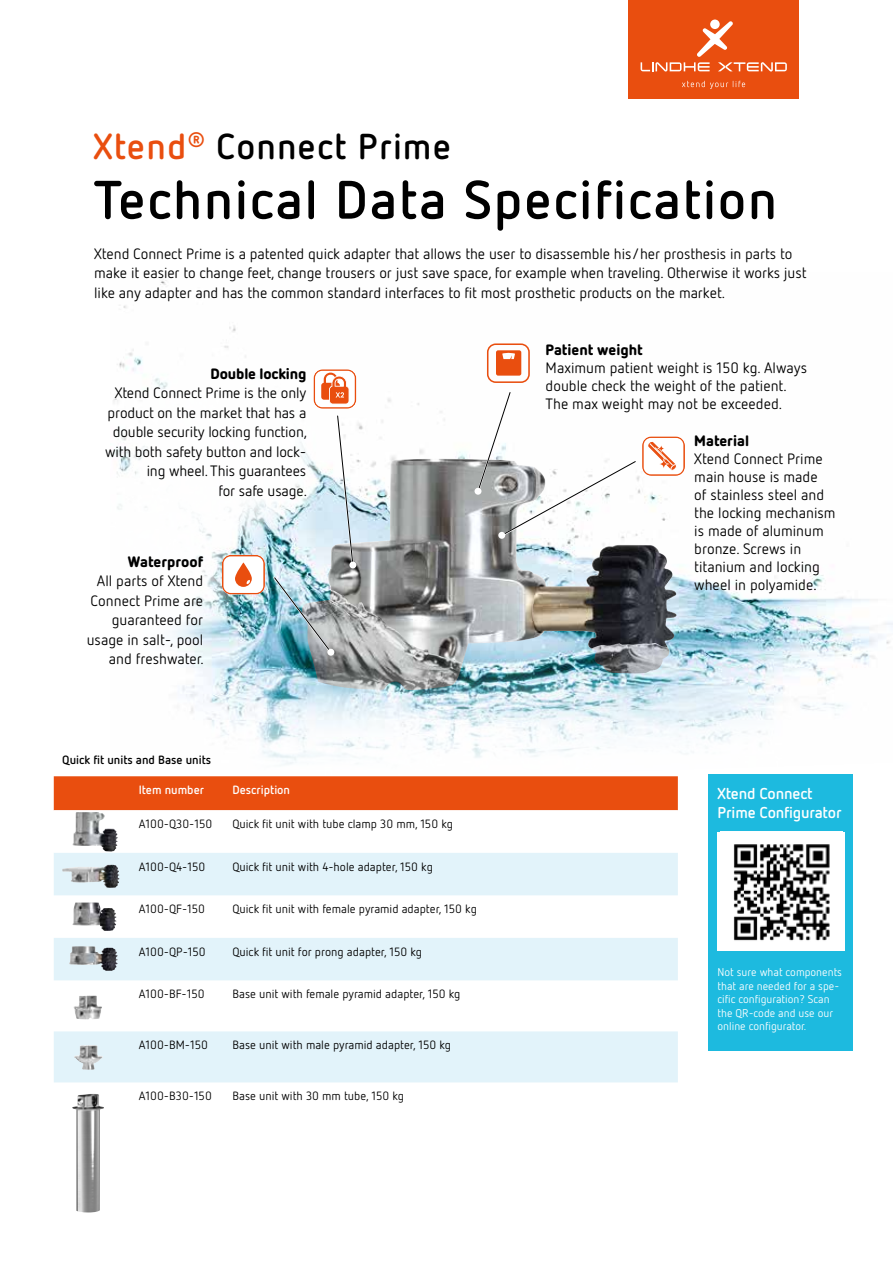
<style>
.page{position:relative;width:893px;height:1263px;background:#fff}
.page>*{position:absolute;margin:0;border:0;box-sizing:border-box;transform-origin:0 0}
.t1{font:700 54px "Netto OT";letter-spacing:.03em;color:#000}
.t2{font:700 36px "Netto OT";letter-spacing:.03em;color:#000}
.t3{font:700 15.75px/18.9px "Netto OT";letter-spacing:-.01em;color:#fff}
.t4{font:15px/19.5px "Netto OT";letter-spacing:-.005em;color:#000}
.t5{font:900 15px "Netto OT";color:#000}
.t6{font:12px "Netto OT";color:#000}
.t7{font:700 12px "Netto OT";color:#000}
.t8{font:700 12px "Netto OT";color:#fff}
.t9{font:11.25px/13.5px "Netto OT";color:#fff}
.s1{color:#e94e0f}
</style>
<div class="page">
<img style="left:302px;top:460px;width:174px;height:70px">
<img style="left:182px;top:530px;width:711px;height:235px">
<div style="left:629px;top:0;width:170px;height:98px;background:#e94e0f"></div>
<div style="left:710px;top:20px;width:10px;height:9px;background:#fff;border-radius:50%"></div>
<svg style="left:641px;top:21px;width:146px;height:51px"></svg>
<svg style="left:682px;top:81px;width:63px;height:8px"></svg>
<svg style="left:487px;top:343px;width:43px;height:40px"></svg>
<svg style="left:313px;top:369px;width:43px;height:198px"></svg>
<div style="left:349px;top:561px;width:7px;height:7px;background:#fff;border-radius:50%"></div>
<svg style="left:476px;top:392px;width:209px;height:146px"></svg>
<div style="left:475px;top:488px;width:6px;height:7px;background:#fff;border-radius:50%"></div>
<div style="left:35px;top:467px;width:209px;height:209px;background:#fff;border-radius:50%"></div>
<div style="left:104px;top:346px;width:209px;height:209px;background:#fff;border-radius:50%"></div>
<svg style="left:222px;top:555px;width:43px;height:39px"></svg>
<img style="left:272px;top:575px;width:61px;height:80px">
<div style="left:327px;top:649px;width:7px;height:7px;background:#fff;border-radius:50%"></div>
<div style="left:708px;top:774px;width:145px;height:276px;background:#1dbadf"></div>
<div style="left:718px;top:832px;width:127px;height:118px;background:#fff"></div>
<img style="left:733px;top:844px;width:97px;height:97px">
<svg style="left:54px;top:980px;width:624px;height:103px"></svg>
<div style="left:54px;top:1031px;width:624px;height:51px;background:#e2f3fa"></div>
<div style="left:54px;top:776px;width:624px;height:34px;background:#e94e0f"></div>
<svg style="left:54px;top:810px;width:624px;height:42px"></svg>
<svg style="left:54px;top:853px;width:624px;height:127px;fill:#e2f3fa"></svg>
<img style="left:72px;top:812px;width:46px;height:39px">
<img style="left:62px;top:865px;width:58px;height:23px">
<img style="left:72px;top:902px;width:45px;height:29px">
<img style="left:69px;top:946px;width:49px;height:25px">
<img style="left:74px;top:995px;width:28px;height:24px">
<img style="left:74px;top:1045px;width:29px;height:25px">
<img style="left:72px;top:1094px;width:32px;height:118px">
<h2 class="t2" style="left:94px;top:123px;width:359px"><span class="s1">Xtend</span><sup>®</sup> Connect Prime</h2>
<h1 class="t1" style="left:94px;top:166px;width:685px">Technical Data Specification</h1>
<p class="t4" style="left:94px;top:243px;width:714px">Xtend Connect Prime is a patented quick adapter that allows the user to disassemble his/her prosthesis in parts to make it easier to change feet, change trousers or just save space, for example when traveling. Otherwise it works just like any adapter and has the common standard interfaces to fit most prosthetic products on the market.</p>
<p class="t5" style="left:210px;top:364px;width:97px">Double locking</p>
<p class="t4" style="left:105px;top:383px;width:204px;text-align:right">Xtend Connect Prime is the only product on the market that has a double security locking function, with both safety button and lock&shy;ing wheel. This guarantees<br>for safe usage.</p>
<p class="t5" style="left:128px;top:551px;width:77px">Waterproof</p>
<p class="t4" style="left:87px;top:571px;width:119px;text-align:right">All parts of Xtend<br>Connect Prime are guaranteed for usage in salt-, pool and freshwater.</p>
<p class="t7" style="left:62px;top:752px;width:150px">Quick fit units and Base units</p>
<p class="t8" style="left:139px;top:782px;width:67px">Item number</p>
<p class="t8" style="left:232px;top:782px;width:59px">Description</p>
<p class="t6" style="left:139px;top:816px;width:75px">A100-Q30-150</p>
<p class="t6" style="left:232px;top:816px;width:222px">Quick fit unit with tube clamp 30 mm, 150 kg</p>
<p class="t6" style="left:139px;top:859px;width:68px">A100-Q4-150</p>
<p class="t6" style="left:232px;top:859px;width:202px">Quick fit unit with 4-hole adapter, 150 kg</p>
<p class="t6" style="left:139px;top:902px;width:68px">A100-QF-150</p>
<p class="t6" style="left:232px;top:902px;width:246px">Quick fit unit with female pyramid adapter, 150 kg</p>
<p class="t6" style="left:139px;top:944px;width:68px">A100-QP-150</p>
<p class="t6" style="left:232px;top:944px;width:191px">Quick fit unit for prong adapter, 150 kg</p>
<p class="t6" style="left:139px;top:987px;width:67px">A100-BF-150</p>
<p class="t6" style="left:232px;top:987px;width:230px">Base unit with female pyramid adapter, 150 kg</p>
<p class="t6" style="left:139px;top:1038px;width:71px">A100-BM-150</p>
<p class="t6" style="left:232px;top:1038px;width:220px">Base unit with male pyramid adapter, 150 kg</p>
<p class="t6" style="left:139px;top:1089px;width:75px">A100-B30-150</p>
<p class="t6" style="left:232px;top:1089px;width:173px">Base unit with 30 mm tube, 150 kg</p>
<p class="t5" style="left:546px;top:340px;width:99px">Patient weight</p>
<p class="t4" style="left:546px;top:359px;width:263px;line-height:18px">Maximum patient weight is 150 kg. Always double check the weight of the patient.<br>The max weight may not be exceeded.</p>
<p class="t5" style="left:694px;top:431px;width:56px">Material</p>
<p class="t4" style="left:694px;top:449px;width:143px;line-height:18px">Xtend Connect Prime main house is made<br>of stainless steel and the locking mechanism is made of aluminum bronze. Screws in titanium and locking wheel in polyamide.</p>
<p class="t3" style="left:718px;top:784px;width:126px">Xtend Connect<br>Prime Configurator</p>
<p class="t9" style="left:718px;top:965px;width:126px">Not sure what components that are needed for a spe&shy;cific configuration? Scan the QR-code and use our online configurator.</p>
</div>
